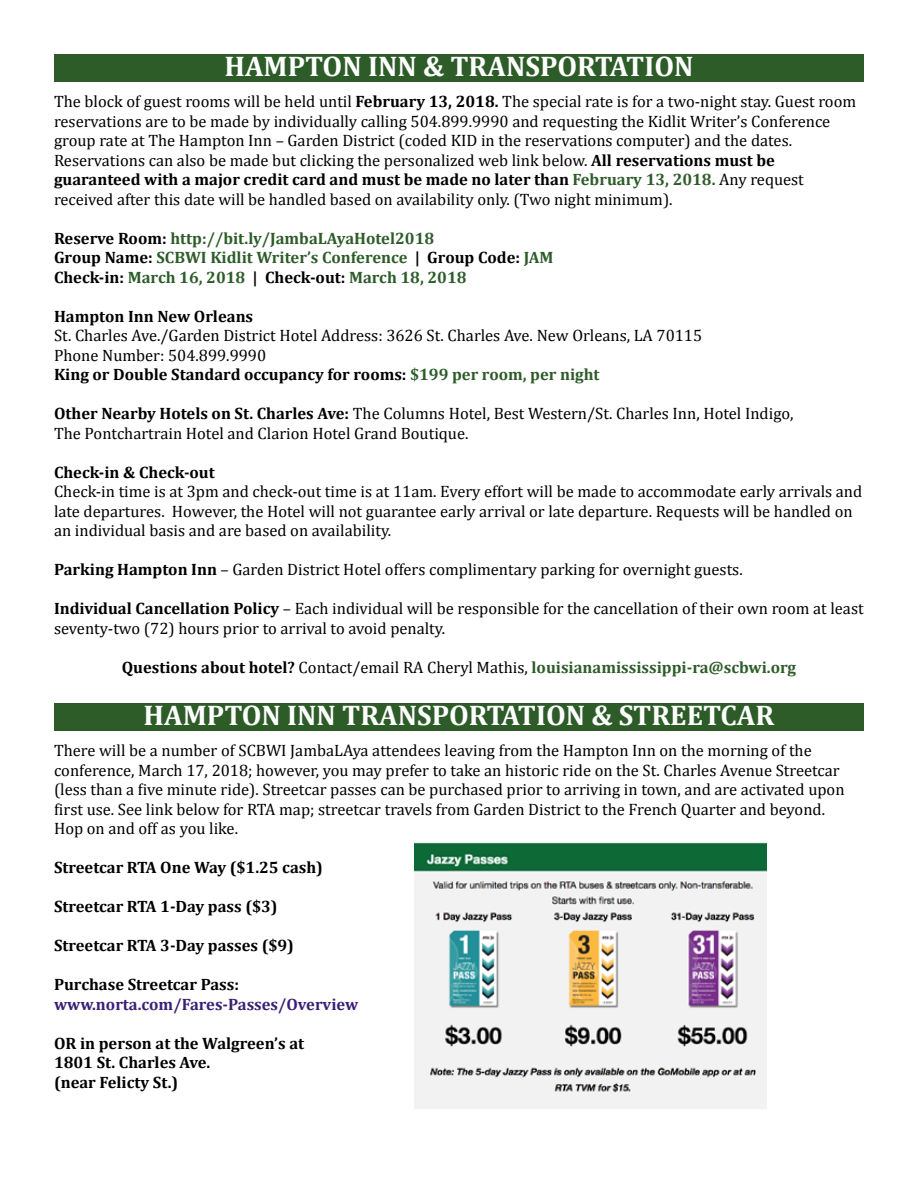
<style>
.page{position:relative;width:918px;height:1188px;background:#fff}
.page>*{position:absolute;margin:0;border:0;box-sizing:border-box;transform-origin:0 0}
.t1{font:700 28.5px "Cambria";color:#fff}
.t2{font:16.5px/19.5px "Cambria";color:#000}
.t3{font:700 16.5px/19.5px "Cambria";color:#2d5c29}
.t4{font:700 16.5px/19.5px "Cambria";color:#000}
.t5{font:700 16.5px "Cambria";color:#3b1e75}
.s1{font-weight:700}
.s2{font-weight:700;color:#2d5c29}
.s3{color:#000}
.s4{font-weight:400;color:#000}
</style>
<div class="page">
<div style="left:54px;top:54px;width:810px;height:28px;background:#2d5c29"></div>
<div style="left:54px;top:703px;width:810px;height:27px;background:#2d5c29"></div>
<img style="left:414px;top:842px;width:353px;height:267px">
<h1 class="t1" style="left:224px;top:46px;width:471px">HAMPTON INN &amp; TRANSPORTATION</h1>
<p class="t2" style="left:54px;top:92px;width:804px">The block of guest rooms will be held until <span class="s1">February 13, 2018.</span> The special rate is for a two-night stay. Guest room reservations are to be made by individually calling 504.899.9990 and requesting the Kidlit Writer’s Conference group rate at The Hampton Inn – Garden District (coded KID in the reservations computer) and the dates.<br>Reservations can also be made but clicking the personalized web link below. <span class="s1">All reservations must be guaranteed with a major credit card and must be made no later than</span> <span class="s2">February 13, 2018.</span> Any request received after this date will be handled based on availability only. (Two night minimum).</p>
<p class="t3" style="left:54px;top:228px;width:501px"><span class="s3">Reserve Room:</span> http://bit.ly/JambaLAyaHotel2018<br><span class="s3">Group Name:</span> SCBWI Kidlit Writer’s Conference <span class="s3">| Group Code:</span> JAM<br><span class="s3">Check-in:</span> March 16, 2018 <span class="s3">| Check-out:</span> March 18, 2018</p>
<p class="t4" style="left:54px;top:306px;width:201px">Hampton Inn New Orleans</p>
<p class="t2" style="left:54px;top:326px;width:650px">St. Charles Ave./Garden District Hotel Address: 3626 St. Charles Ave. New Orleans, LA 70115<br>Phone Number: 504.899.9990<br><span class="s1">King or Double Standard occupancy for rooms:</span> <span class="s2">$199 per room, per night</span></p>
<p class="t2" style="left:54px;top:404px;width:741px"><span class="s1">Other Nearby Hotels on St. Charles Ave:</span> The Columns Hotel, Best Western/St. Charles Inn, Hotel Indigo,<br>The Pontchartrain Hotel and Clarion Hotel Grand Boutique.</p>
<p class="t4" style="left:54px;top:462px;width:162px">Check-in &amp; Check-out</p>
<p class="t2" style="left:54px;top:482px;width:810px">Check-in time is at 3pm and check-out time is at 11am. Every effort will be made to accommodate early arrivals and late departures. However, the Hotel will not guarantee early arrival or late departure. Requests will be handled on an individual basis and are based on availability.</p>
<p class="t2" style="left:54px;top:560px;width:690px"><span class="s1">Parking Hampton Inn</span> – Garden District Hotel offers complimentary parking for overnight guests.</p>
<p class="t2" style="left:54px;top:599px;width:811px"><span class="s1">Individual Cancellation Policy</span> – Each individual will be responsible for the cancellation of their own room at least seventy-two (72) hours prior to arrival to avoid penalty.</p>
<p class="t3" style="left:122px;top:657px;width:676px"><span class="s3">Questions about hotel?</span> <span class="s4">Contact/email RA Cheryl Mathis,</span> louisianamississippi-ra@scbwi.org</p>
<h1 class="t1" style="left:144px;top:695px;width:632px">HAMPTON INN TRANSPORTATION &amp; STREETCAR</h1>
<p class="t2" style="left:54px;top:741px;width:792px">There will be a number of SCBWI JambaLAya attendees leaving from the Hampton Inn on the morning of the conference, March 17, 2018; however, you may prefer to take an historic ride on the St. Charles Avenue Streetcar (less than a five minute ride). Streetcar passes can be purchased prior to arriving in town, and are activated upon first use. See link below for RTA map; streetcar travels from Garden District to the French Quarter and beyond.<br>Hop on and off as you like.</p>
<p class="t4" style="left:54px;top:857px;width:271px">Streetcar RTA One Way ($1.25 cash)</p>
<p class="t4" style="left:54px;top:896px;width:225px">Streetcar RTA 1-Day pass ($3)</p>
<p class="t4" style="left:54px;top:935px;width:241px">Streetcar RTA 3-Day passes ($9)</p>
<p class="t4" style="left:54px;top:974px;width:187px">Purchase Streetcar Pass:</p>
<p class="t5" style="left:54px;top:992px;width:306px">www.norta.com/Fares-Passes/Overview</p>
<p class="t4" style="left:54px;top:1033px;width:252px">OR in person at the Walgreen’s at<br>1801 St. Charles Ave.<br>(near Felicty St.)</p>
</div>
